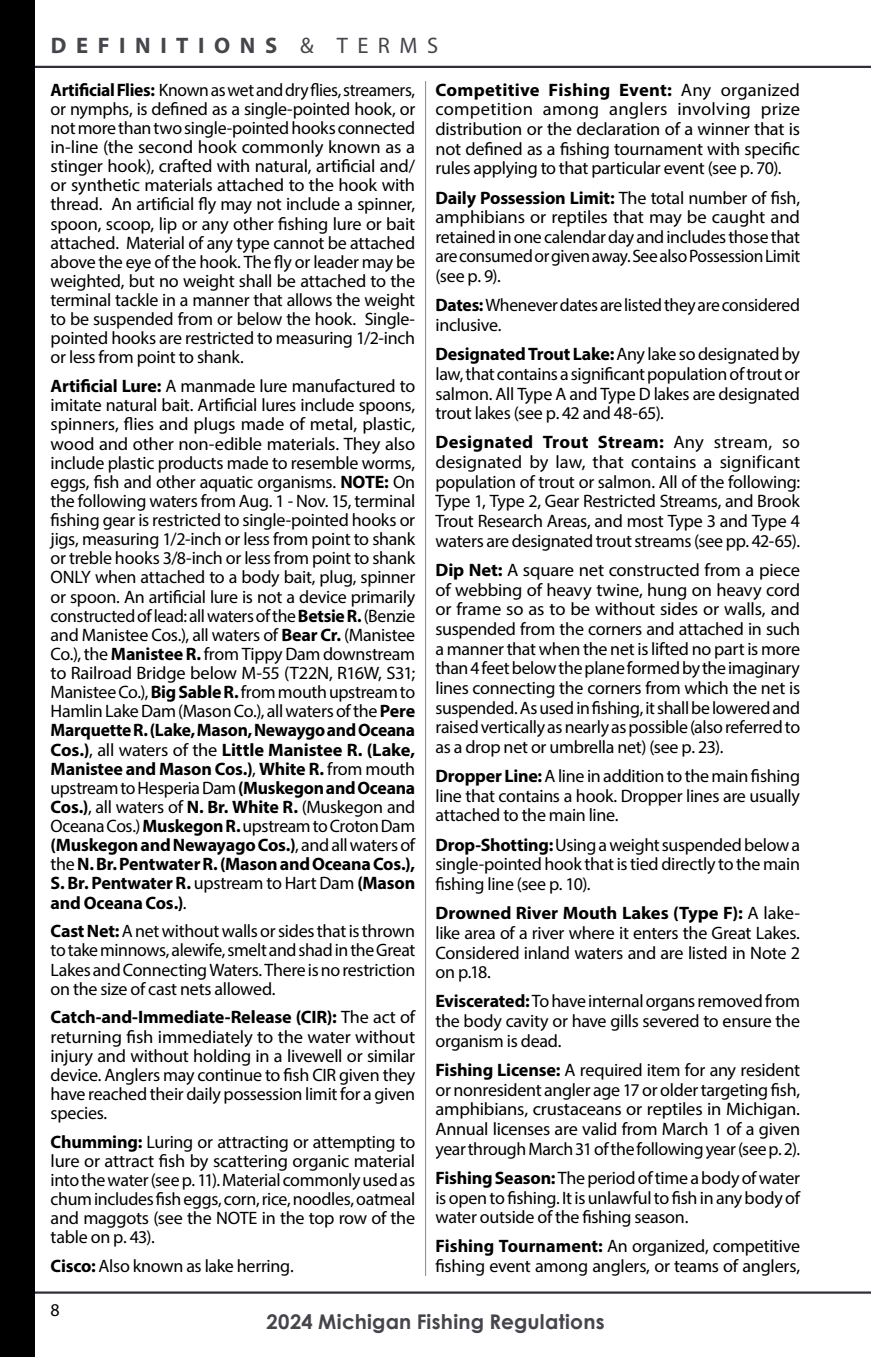
<style>
.page{position:relative;width:871px;height:1357px;background:#fff}
.page>*{position:absolute;margin:0;border:0;box-sizing:border-box;transform-origin:0 0}
.t1{font:700 22.5px "Myriad Pro";letter-spacing:.43em;color:#45454c}
.t2{font:700 20.25px "Century Gothic";letter-spacing:.01em;color:#45454c}
.Body-Text-No_Indent-Space_After{font:18px/19.1px "Myriad Pro";letter-spacing:-.02em;color:#000;text-align:justify}
.s1{font-weight:400}
.s2{font-weight:700}
</style>
<div class="page">
<hr style="left:0;top:1291px;width:871px;height:2px;background:#332d3e">
<hr style="left:425px;top:81px;width:1px;height:1195px;background:#939598">
<hr style="left:0;top:66px;width:871px;height:2px;background:#332d3e">
<div style="left:0;top:0;width:34px;height:1357px;background:#000"></div>
<p class="t1" style="left:51px;top:31px;width:389px">DEFINITIONS <span class="s1">&amp; TERMS</span></p>
<p class="Body-Text-No_Indent-Space_After" style="left:51px;top:80px;width:366px"><span class="s2">Artificial Flies:</span> Known as wet and dry flies, streamers, or nymphs, is defined as a single-pointed hook, or not more than two single-pointed hooks connected in-line (the second hook commonly known as a stinger hook), crafted with natural, artificial and/ or synthetic materials attached to the hook with thread. An artificial fly may not include a spinner, spoon, scoop, lip or any other fishing lure or bait attached. Material of any type cannot be attached above the eye of the hook. The fly or leader may be weighted, but no weight shall be attached to the terminal tackle in a manner that allows the weight to be suspended from or below the hook. Single&shy;pointed hooks are restricted to measuring 1/2-inch or less from point to shank.</p>
<p class="Body-Text-No_Indent-Space_After" style="left:51px;top:376px;width:366px"><span class="s2">Artificial Lure:</span> A manmade lure manufactured to imitate natural bait. Artificial lures include spoons, spinners, flies and plugs made of metal, plastic, wood and other non-edible materials. They also include plastic products made to resemble worms, eggs, fish and other aquatic organisms. <span class="s2">NOTE:</span> On the following waters from Aug. 1 - Nov. 15, terminal fishing gear is restricted to single-pointed hooks or jigs, measuring 1/2-inch or less from point to shank or treble hooks 3/8-inch or less from point to shank ONLY when attached to a body bait, plug, spinner or spoon. An artificial lure is not a device primarily constructed of lead: all waters of the <span class="s2">Betsie R.</span> (Benzie and Manistee Cos.), all waters of <span class="s2">Bear Cr.</span> (Manistee Co.), the <span class="s2">Manistee R.</span> from Tippy Dam downstream to Railroad Bridge below M-55 (T22N, R16W, S31; Manistee Co.), <span class="s2">Big Sable R.</span> from mouth upstream to Hamlin Lake Dam (Mason Co.), all waters of the <span class="s2">Pere Marquette R. (Lake, Mason, Newaygo and Oceana Cos.)</span>, all waters of the <span class="s2">Little Manistee R. (Lake, Manistee and Mason Cos.)</span>, <span class="s2">White R.</span> from mouth upstream to Hesperia Dam <span class="s2">(Muskegon and Oceana Cos.)</span>, all waters of <span class="s2">N. Br. White R.</span> (Muskegon and Oceana Cos.) <span class="s2">Muskegon R.</span> upstream to Croton Dam <span class="s2">(Muskegon and Newayago Cos.)</span>, and all waters of the <span class="s2">N. Br. Pentwater R.(Mason and Oceana Cos.), S. Br. Pentwater R.</span> upstream to Hart Dam <span class="s2">(Mason and Oceana Cos.)</span>.</p>
<p class="Body-Text-No_Indent-Space_After" style="left:51px;top:921px;width:366px"><span class="s2">Cast Net:</span>A net without walls or sides that is thrown to take minnows, alewife, smelt and shad in the Great Lakes and Connecting Waters. There is no restriction on the size of cast nets allowed.</p>
<p class="Body-Text-No_Indent-Space_After" style="left:51px;top:1007px;width:366px"><span class="s2">Catch-and-Immediate-Release (CIR):</span> The act of returning fish immediately to the water without injury and without holding in a livewell or similar device. Anglers may continue to fish CIR given they have reached their daily possession limit for a given species.</p>
<p class="Body-Text-No_Indent-Space_After" style="left:51px;top:1132px;width:366px"><span class="s2">Chumming:</span> Luring or attracting or attempting to lure or attract fish by scattering organic material into the water (see p. 11). Material commonly used as chum includes fish eggs, corn, rice, noodles, oatmeal and maggots (see the NOTE in the top row of the table on p. 43).</p>
<p class="Body-Text-No_Indent-Space_After" style="left:51px;top:1256px;width:245px"><span class="s2">Cisco:</span> Also known as lake herring.</p>
<p class="Body-Text-No_Indent-Space_After" style="left:435px;top:80px;width:366px"><span class="s2">Competitive Fishing Event:</span> Any organized competition among anglers involving prize distribution or the declaration of a winner that is not defined as a fishing tournament with specific rules applying to that particular event (see p. 70).</p>
<p class="Body-Text-No_Indent-Space_After" style="left:435px;top:187px;width:366px"><span class="s2">Daily Possession Limit:</span> The total number of fish, amphibians or reptiles that may be caught and retained in one calendar day and includes those that are consumed or given away. See also Possession Limit (see p. 9).</p>
<p class="Body-Text-No_Indent-Space_After" style="left:435px;top:295px;width:366px"><span class="s2">Dates:</span> Whenever dates are listed they are considered inclusive.</p>
<p class="Body-Text-No_Indent-Space_After" style="left:435px;top:344px;width:366px"><span class="s2">Designated Trout Lake:</span>Any lake so designated by law, that contains a significant population of trout or salmon. All Type A and Type D lakes are designated trout lakes (see p. 42 and 48-65).</p>
<p class="Body-Text-No_Indent-Space_After" style="left:435px;top:432px;width:366px"><span class="s2">Designated Trout Stream:</span> Any stream, so designated by law, that contains a significant population of trout or salmon. All of the following:<br>Type 1, Type 2, Gear Restricted Streams, and Brook Trout Research Areas, and most Type 3 and Type 4 waters are designated trout streams (see pp. 42-65).</p>
<p class="Body-Text-No_Indent-Space_After" style="left:435px;top:560px;width:366px"><span class="s2">Dip Net:</span> A square net constructed from a piece of webbing of heavy twine, hung on heavy cord or frame so as to be without sides or walls, and suspended from the corners and attached in such a manner that when the net is lifted no part is more than 4 feet below the plane formed by the imaginary lines connecting the corners from which the net is suspended. As used in fishing, it shall be lowered and raised vertically as nearly as possible (also referred to as a drop net or umbrella net) (see p. 23).</p>
<p class="Body-Text-No_Indent-Space_After" style="left:435px;top:766px;width:366px"><span class="s2">Dropper Line:</span>A line in addition to the main fishing line that contains a hook. Dropper lines are usually attached to the main line.</p>
<p class="Body-Text-No_Indent-Space_After" style="left:435px;top:834px;width:366px"><span class="s2">Drop-Shotting:</span>Using a weight suspended below a single-pointed hook that is tied directly to the main fishing line (see p. 10).</p>
<p class="Body-Text-No_Indent-Space_After" style="left:435px;top:903px;width:366px"><span class="s2">Drowned River Mouth Lakes (Type F):</span> A lake&shy;like area of a river where it enters the Great Lakes.<br>Considered inland waters and are listed in Note 2 on p.18.</p>
<p class="Body-Text-No_Indent-Space_After" style="left:435px;top:991px;width:366px"><span class="s2">Eviscerated:</span> To have internal organs removed from the body cavity or have gills severed to ensure the organism is dead.</p>
<p class="Body-Text-No_Indent-Space_After" style="left:435px;top:1060px;width:366px"><span class="s2">Fishing License:</span> A required item for any resident or nonresident angler age 17 or older targeting fish, amphibians, crustaceans or reptiles in Michigan.<br>Annual licenses are valid from March 1 of a given year through March 31 of the following year (see p. 2).</p>
<p class="Body-Text-No_Indent-Space_After" style="left:435px;top:1168px;width:366px"><span class="s2">Fishing Season:</span> The period of time a body of water is open to fishing. It is unlawful to fish in any body of water outside of the fishing season.</p>
<p class="Body-Text-No_Indent-Space_After" style="left:435px;top:1236px;width:366px"><span class="s2">Fishing Tournament:</span> An organized, competitive fishing event among anglers, or teams of anglers,</p>
<p class="Body-Text-No_Indent-Space_After" style="left:51px;top:1300px;width:11px">8</p>
<p class="t2" style="left:266px;top:1306px;width:340px">2024 Michigan Fishing Regulations</p>
</div>
